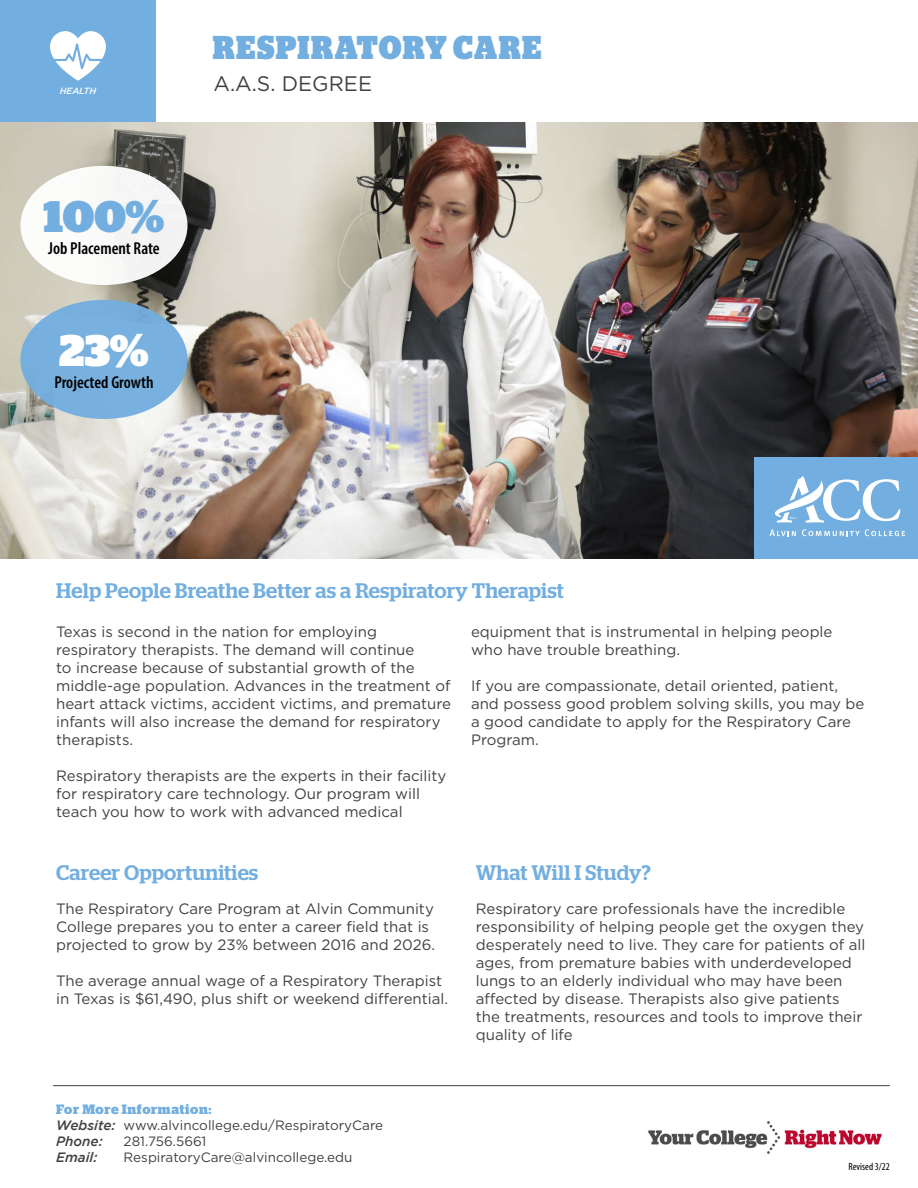
<style>
.page{position:relative;width:918px;height:1188px;background:#fff}
.page>*{position:absolute;margin:0;border:0;box-sizing:border-box;transform-origin:0 0}
.t1{font:900 44.1px "Stag";color:#72aedf}
.t2{font:900 44.1px "Stag";color:#fff}
.t3{font:900 33px "Stag";letter-spacing:.05em;color:#72aedf;scale:.91 1}
.t4{font:500 21px "Stag";letter-spacing:.01em;color:#72aedf}
.t5{font:21px "Gotham";color:#414042}
.t6{font:600 condensed 17.4px "Myriad Pro";color:#000}
.t7{font:15px/18px "Gotham";color:#414042}
.t8{font:13.5px/16.2px "Gotham";color:#414042}
.t9{font:700 13.5px "Stag";letter-spacing:.045em;color:#72aedf}
.t10{font:italic 500 13.5px "Gotham";color:#414042}
.t11{font:condensed 10.5px "Myriad Pro";color:#000}
.t12{font:italic 500 9px "Gotham";color:#fff}
.s1{font-weight:500;font-style:italic}
</style>
<div class="page">
<div style="left:0;top:0;width:156px;height:123px;background:#72aedf"></div>
<img style="left:0;top:122px;width:918px;height:437px">
<img style="left:648px;top:1121px;width:234px;height:33px">
<div style="left:755px;top:458px;width:163px;height:101px;background:#72aedf"></div>
<svg style="left:769px;top:529px;width:27px;height:7px"></svg>
<svg style="left:802px;top:529px;width:103px;height:7px"></svg>
<svg style="left:774px;top:476px;width:126px;height:47px"></svg>
<hr style="left:53px;top:1085px;width:837px;height:1px;background:#414042">
<svg style="left:50px;top:31px;width:56px;height:50px"></svg>
<div style="left:20px;top:166px;width:168px;height:119px;background:#f9f9f8;border-radius:50%"></div>
<div style="left:20px;top:300px;width:168px;height:119px;background:#72aedf;border-radius:50%"></div>
<p class="t12" style="left:60px;top:86px;width:38px">HEALTH</p>
<h1 class="t1" style="left:44px;top:191px;width:122px">100%</h1>
<p class="t6" style="left:48px;top:237px;width:113px">Job Placement Rate</p>
<h1 class="t2" style="left:59px;top:325px;width:91px">23%</h1>
<p class="t6" style="left:54px;top:371px;width:101px">Projected Growth</p>
<h2 class="t3" style="left:213px;top:28px;width:363px">RESPIRATORY CARE</h2>
<h3 class="t5" style="left:213px;top:70px;width:160px">A.A.S. DEGREE</h3>
<h3 class="t4" style="left:56px;top:578px;width:509px">Help People Breathe Better as a Respiratory Therapist</h3>
<p class="t7" style="left:56px;top:622px;width:396px">Texas is second in the nation for employing respiratory therapists. The demand will continue<br>to increase because of substantial growth of the middle-age population. Advances in the treatment of heart attack victims, accident victims, and premature infants will also increase the demand for respiratory therapists.</p>
<p class="t7" style="left:56px;top:766px;width:392px">Respiratory therapists are the experts in their facility for respiratory care technology. Our program will teach you how to work with advanced medical</p>
<h3 class="t4" style="left:56px;top:860px;width:204px">Career Opportunities</h3>
<p class="t7" style="left:56px;top:900px;width:381px">The Respiratory Care Program at Alvin Community<br>College prepares you to enter a career field that is projected to grow by 23% between 2016 and 2026.</p>
<p class="t7" style="left:56px;top:972px;width:393px">The average annual wage of a Respiratory Therapist in Texas is $61,490, plus shift or weekend differential.</p>
<p class="t7" style="left:471px;top:622px;width:363px">equipment that is instrumental in helping people who have trouble breathing.</p>
<p class="t7" style="left:471px;top:676px;width:395px">If you are compassionate, detail oriented, patient, and possess good problem solving skills, you may be a good candidate to apply for the Respiratory Care Program.</p>
<h3 class="t4" style="left:476px;top:860px;width:176px">What Will I Study?</h3>
<p class="t7" style="left:476px;top:900px;width:391px">Respiratory care professionals have the incredible responsibility of helping people get the oxygen they desperately need to live. They care for patients of all ages, from premature babies with underdeveloped lungs to an elderly individual who may have been affected by disease. Therapists also give patients the treatments, resources and tools to improve their quality of life</p>
<p class="t9" style="left:56px;top:1101px;width:157px">For More Information:</p>
<p class="t8" style="left:56px;top:1117px;width:329px"><span class="s1">Website:</span> www.alvincollege.edu/RespiratoryCare<br><span class="s1">Phone:</span></p>
<p class="t8" style="left:124px;top:1133px;width:84px">281.756.5661</p>
<p class="t10" style="left:56px;top:1150px;width:43px">Email:</p>
<p class="t8" style="left:124px;top:1149px;width:230px">RespiratoryCare@alvincollege.edu</p>
<p class="t11" style="left:848px;top:1160px;width:43px">Revised 3/22</p>
</div>
